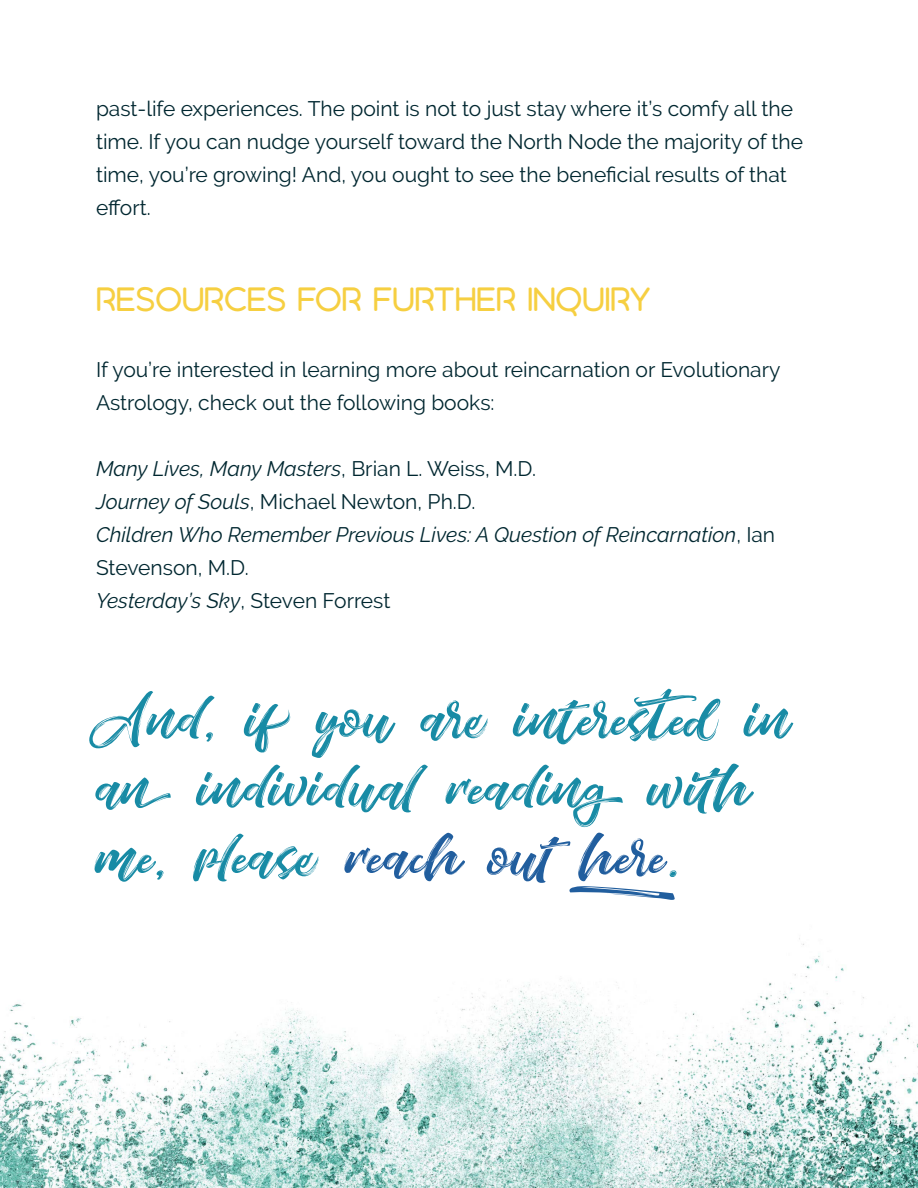
<style>
.page{position:relative;width:918px;height:1188px;background:#fff}
.page>*{position:absolute;margin:0;border:0;box-sizing:border-box;transform-origin:0 0}
.t1{font:57px/69px "Last Night";color:#188ba5}
.t2{font:30px "Aquatico";color:#f6cf41}
.t3{font:21px/33px "Raleway";color:#002730}
.t4{font:italic 21px/33px "Raleway";color:#002730}
.s1{font-style:normal}
.s2{color:#215e9e}
</style>
<div class="page">
<img style="left:0;top:938px;width:918px;height:250px">
<p class="t3" style="left:96px;top:92px;width:709px">past-life experiences. The point is not to just stay where it’s comfy all the time. If you can nudge yourself toward the North Node the majority of the time, you’re growing! And, you ought to see the beneficial results of that effort.</p>
<h2 class="t2" style="left:96px;top:284px;width:556px">RESOURCES FOR FURTHER INQUIRY</h2>
<p class="t3" style="left:96px;top:353px;width:686px">If you’re interested in learning more about reincarnation or Evolutionary<br>Astrology, check out the following books:</p>
<p class="t4" style="left:96px;top:452px;width:681px">Many Lives, Many Masters<span class="s1">, Brian L. Weiss, M.D.<br></span>Journey of Souls<span class="s1">, Michael Newton, Ph.D.<br></span>Children Who Remember Previous Lives: A Question of Reincarnation<span class="s1">, Ian Stevenson, M.D.<br></span>Yesterday’s Sky<span class="s1">, Steven Forrest</span></p>
<h1 class="t1" style="left:96px;top:684px;width:700px">And, if you are interested in an individual reading with me, please <span class="s2">reach out here</span>.</h1>
</div>
